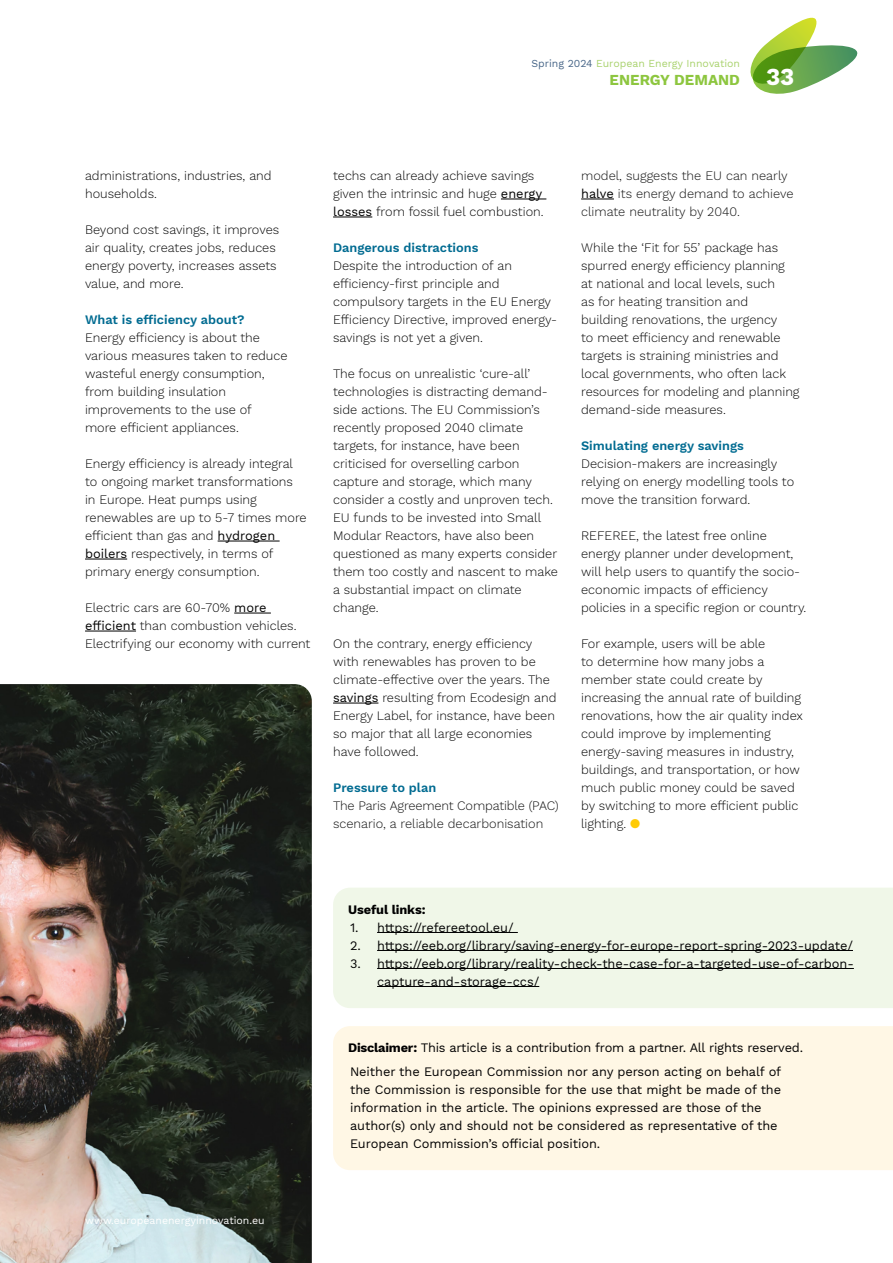
<style>
.page{position:relative;width:893px;height:1263px;background:#fff}
.page>*{position:absolute;margin:0;border:0;box-sizing:border-box;transform-origin:0 0}
.t1{font:700 15px "Work Sans";color:#8dc63f}
.t2{font:300 12.75px/18px "Work Sans";color:#000}
.t3{font:12.75px/18px "Work Sans";letter-spacing:-.005em;color:#000}
.t4{font:300 12.75px/18px "Work Sans";color:#0d0d0d}
.t5{font:600 12.75px "Work Sans";color:#006b91}
.t6{font:700 12.75px "Work Sans";letter-spacing:-.005em;color:#000}
.t7{font:10.5px "Work Sans";color:#a9d26d}
.t8{font:10.5px "Work Sans";color:#fff}
.s1{color:#486688}
.s2{font-size:24px;color:#fff}
.s3{font-weight:400}
.s4{font-weight:400;color:#000}
.s5{color:#ffcb05}
.s6{font-weight:700}
</style>
<div class="page">
<svg style="left:750px;top:17px;width:108px;height:77px"></svg>
<div style="left:333px;top:1026px;width:560px;height:144px;background:#fff7e5"></div>
<div style="left:333px;top:888px;width:560px;height:120px;background:#f0f7e8"></div>
<hr style="left:377px;top:932px;width:141px;height:1px;background:#000">
<hr style="left:377px;top:950px;width:476px;height:1px;background:#000">
<hr style="left:377px;top:968px;width:477px;height:1px;background:#000">
<hr style="left:377px;top:986px;width:162px;height:1px;background:#000">
<hr style="left:218px;top:541px;width:62px;height:1px;background:#000">
<hr style="left:85px;top:559px;width:42px;height:1px;background:#000">
<hr style="left:234px;top:613px;width:37px;height:1px;background:#000">
<hr style="left:85px;top:631px;width:51px;height:1px;background:#000">
<hr style="left:501px;top:199px;width:45px;height:1px;background:#000">
<hr style="left:333px;top:217px;width:39px;height:1px;background:#000">
<hr style="left:333px;top:703px;width:45px;height:1px;background:#000">
<hr style="left:581px;top:199px;width:33px;height:1px;background:#000">
<img style="left:0;top:684px;width:312px;height:579px">
<p class="t7" style="left:532px;top:57px;width:210px"><span class="s1">Spring 2024</span> European Energy Innovation</p>
<p class="t1" style="left:610px;top:71px;width:186px">ENERGY DEMAND <span class="s2">33</span></p>
<p class="t2" style="left:85px;top:167px;width:188px">administrations, industries, and households.</p>
<p class="t2" style="left:85px;top:221px;width:196px">Beyond cost savings, it improves air quality, creates jobs, reduces energy poverty, increases assets value, and more.</p>
<p class="t5" style="left:85px;top:312px;width:161px">What is efficiency about?</p>
<p class="t2" style="left:85px;top:329px;width:204px">Energy efficiency is about the various measures taken to reduce wasteful energy consumption, from building insulation improvements to the use of<br>more efficient appliances.</p>
<p class="t2" style="left:85px;top:455px;width:223px">Energy efficiency is already integral to ongoing market transformations in Europe. Heat pumps using renewables are up to 5-7 times more efficient than gas and <span class="s3">hydrogen boilers</span> respectively, in terms of primary energy consumption.</p>
<p class="t2" style="left:85px;top:599px;width:227px">Electric cars are 60-70% <span class="s3">more efficient</span> than combustion vehicles.<br>Electrifying our economy with current</p>
<p class="t2" style="left:333px;top:167px;width:212px">techs can already achieve savings given the intrinsic and huge <span class="s3">energy losses</span> from fossil fuel combustion.</p>
<p class="t5" style="left:333px;top:240px;width:147px">Dangerous distractions</p>
<p class="t2" style="left:333px;top:257px;width:226px">Despite the introduction of an efficiency-first principle and compulsory targets in the EU Energy Efficiency Directive, improved energy&shy;savings is not yet a given.</p>
<p class="t2" style="left:333px;top:365px;width:226px">The focus on unrealistic ‘cure-all’ technologies is distracting demand&shy;side actions. The EU Commission’s recently proposed 2040 climate targets, for instance, have been criticised for overselling carbon capture and storage, which many consider a costly and unproven tech.<br>EU funds to be invested into Small<br>Modular Reactors, have also been questioned as many experts consider them too costly and nascent to make a substantial impact on climate change.</p>
<p class="t2" style="left:333px;top:635px;width:225px">On the contrary, energy efficiency with renewables has proven to be climate-effective over the years. The <span class="s3">savings</span> resulting from Ecodesign and<br>Energy Label, for instance, have been so major that all large economies have followed.</p>
<p class="t5" style="left:333px;top:780px;width:105px">Pressure to plan</p>
<p class="t4" style="left:333px;top:797px;width:227px">The Paris Agreement Compatible (PAC) scenario, a reliable decarbonisation</p>
<p class="t4" style="left:581px;top:167px;width:214px">model, suggests the EU can nearly <span class="s4">halve</span> its energy demand to achieve climate neutrality by 2040.</p>
<p class="t2" style="left:581px;top:239px;width:220px">While the ‘Fit for 55’ package has spurred energy efficiency planning at national and local levels, such<br>as for heating transition and<br>building renovations, the urgency<br>to meet efficiency and renewable targets is straining ministries and local governments, who often lack resources for modeling and planning demand-side measures.</p>
<p class="t5" style="left:581px;top:438px;width:164px">Simulating energy savings</p>
<p class="t2" style="left:581px;top:455px;width:215px">Decision-makers are increasingly relying on energy modelling tools to move the transition forward.</p>
<p class="t2" style="left:581px;top:527px;width:227px">REFEREE, the latest free online energy planner under development, will help users to quantify the socio&shy;economic impacts of efficiency policies in a specific region or country.</p>
<p class="t2" style="left:581px;top:635px;width:223px">For example, users will be able<br>to determine how many jobs a member state could create by increasing the annual rate of building renovations, how the air quality index could improve by implementing energy-saving measures in industry, buildings, and transportation, or how much public money could be saved by switching to more efficient public lighting. <span class="s5">●</span></p>
<p class="t8" style="left:85px;top:1214px;width:181px">www.europeanenergyinnovation.eu</p>
<p class="t6" style="left:348px;top:902px;width:79px">Useful links:</p>
<p class="t3" style="left:350px;top:919px;width:165px">1. https://refereetool.eu/</p>
<p class="t3" style="left:350px;top:937px;width:504px">2. https://eeb.org/library/saving-energy-for-europe-report-spring-2023-update/</p>
<p class="t3" style="left:377px;top:955px;width:478px;text-indent:-27px">3. https://eeb.org/library/reality-check-the-case-for-a-targeted-use-of-carbon&shy;capture-and-storage-ccs/</p>
<p class="t3" style="left:348px;top:1036px;width:457px;line-height:24.5px"><span class="s6">Disclaimer:</span> This article is a contribution from a partner. All rights reserved.<br>Neither the European Commission nor any person acting on behalf of</p>
<p class="t3" style="left:350px;top:1081px;width:433px">the Commission is responsible for the use that might be made of the information in the article. The opinions expressed are those of the author(s) only and should not be considered as representative of the European Commission’s official position.</p>
</div>
